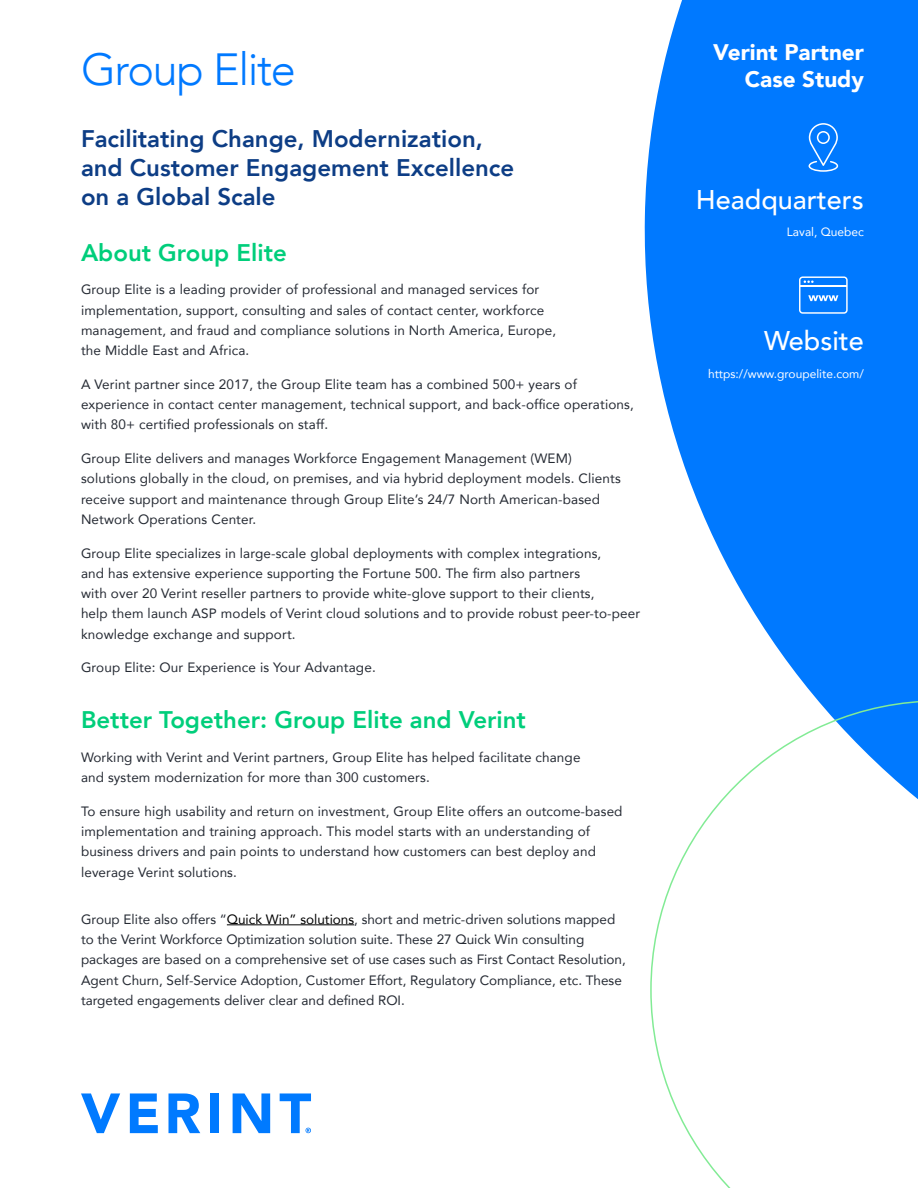
<style>
.page{position:relative;width:918px;height:1188px;background:#fff}
.page>*{position:absolute;margin:0;border:0;box-sizing:border-box;transform-origin:0 0}
.t1{font:300 45px "Avenir";letter-spacing:-.03em;color:#0079ff}
.t2{font:500 27px "Avenir";color:#fff}
.t3{font:800 24px/28.8px "Avenir";color:#0d3d85}
.t4{font:800 24px "Avenir";color:#00ce7b}
.t5{font:900 22.5px/27px "Avenir";color:#fff;text-align:right}
.t6{font:13.5px/20.2px "Avenir";letter-spacing:.01em;color:#252a33}
.t7{font:12px "Avenir";color:#fff}
.s1{color:#000}
</style>
<div class="page">
<svg style="left:81px;top:1093px;width:39px;height:40px"></svg>
<svg style="left:130px;top:1093px;width:28px;height:40px"></svg>
<svg style="left:169px;top:1093px;width:31px;height:40px"></svg>
<div style="left:210px;top:1093px;width:9px;height:40px;background:#007aff"></div>
<svg style="left:233px;top:1093px;width:37px;height:40px"></svg>
<svg style="left:280px;top:1093px;width:31px;height:40px"></svg>
<svg style="left:644px;top:0;width:274px;height:700px;fill:#0079ff"></svg>
<svg style="left:650px;top:700px;width:268px;height:488px"></svg>
<hr style="left:227px;top:924px;width:127px;height:1px;background:#000">
<svg style="left:809px;top:123px;width:29px;height:49px"></svg>
<svg style="left:799px;top:276px;width:49px;height:38px;background:#3c98ff"></svg>
<h1 class="t1" style="left:81px;top:51px;width:216px">Group Elite</h1>
<h3 class="t5" style="left:713px;top:41px;width:152px">Verint Partner<br>Case Study</h3>
<h3 class="t3" style="left:81px;top:126px;width:435px">Facilitating Change, Modernization, and Customer Engagement Excellence on a Global Scale</h3>
<h3 class="t4" style="left:81px;top:242px;width:207px">About Group Elite</h3>
<p class="t6" style="left:81px;top:280px;width:477px">Group Elite is a leading provider of professional and managed services for implementation, support, consulting and sales of contact center, workforce management, and fraud and compliance solutions in North America, Europe, the Middle East and Africa.</p>
<p class="t6" style="left:81px;top:375px;width:554px">A Verint partner since 2017, the Group Elite team has a combined 500+ years of experience in contact center management, technical support, and back-office operations, with 80+ certified professionals on staff.</p>
<p class="t6" style="left:81px;top:449px;width:541px">Group Elite delivers and manages Workforce Engagement Management (WEM) solutions globally in the cloud, on premises, and via hybrid deployment models. Clients receive support and maintenance through Group Elite’s 24/7 North American-based Network Operations Center.</p>
<p class="t6" style="left:81px;top:544px;width:561px">Group Elite specializes in large-scale global deployments with complex integrations,<br>and has extensive experience supporting the Fortune 500. The firm also partners<br>with over 20 Verint reseller partners to provide white-glove support to their clients,<br>help them launch ASP models of Verint cloud solutions and to provide robust peer-to-peer knowledge exchange and support.</p>
<p class="t6" style="left:81px;top:658px;width:296px">Group Elite: Our Experience is Your Advantage.</p>
<h3 class="t4" style="left:81px;top:709px;width:446px">Better Together: Group Elite and Verint</h3>
<p class="t6" style="left:81px;top:748px;width:501px">Working with Verint and Verint partners, Group Elite has helped facilitate change and system modernization for more than 300 customers.</p>
<p class="t6" style="left:81px;top:802px;width:543px">To ensure high usability and return on investment, Group Elite offers an outcome-based implementation and training approach. This model starts with an understanding of business drivers and pain points to understand how customers can best deploy and leverage Verint solutions.</p>
<p class="t6" style="left:81px;top:910px;width:546px">Group Elite also offers “<span class="s1">Quick Win” solutions</span>, short and metric-driven solutions mapped to the Verint Workforce Optimization solution suite. These 27 Quick Win consulting packages are based on a comprehensive set of use cases such as First Contact Resolution, Agent Churn, Self-Service Adoption, Customer Effort, Regulatory Compliance, etc. These targeted engagements deliver clear and defined ROI.</p>
<h2 class="t2" style="left:696px;top:188px;width:170px">Headquarters</h2>
<p class="t7" style="left:787px;top:227px;width:78px">Laval, Quebec</p>
<h2 class="t2" style="left:764px;top:329px;width:101px">Website</h2>
<p class="t7" style="left:708px;top:368px;width:157px">https://www.groupelite.com/</p>
</div>
